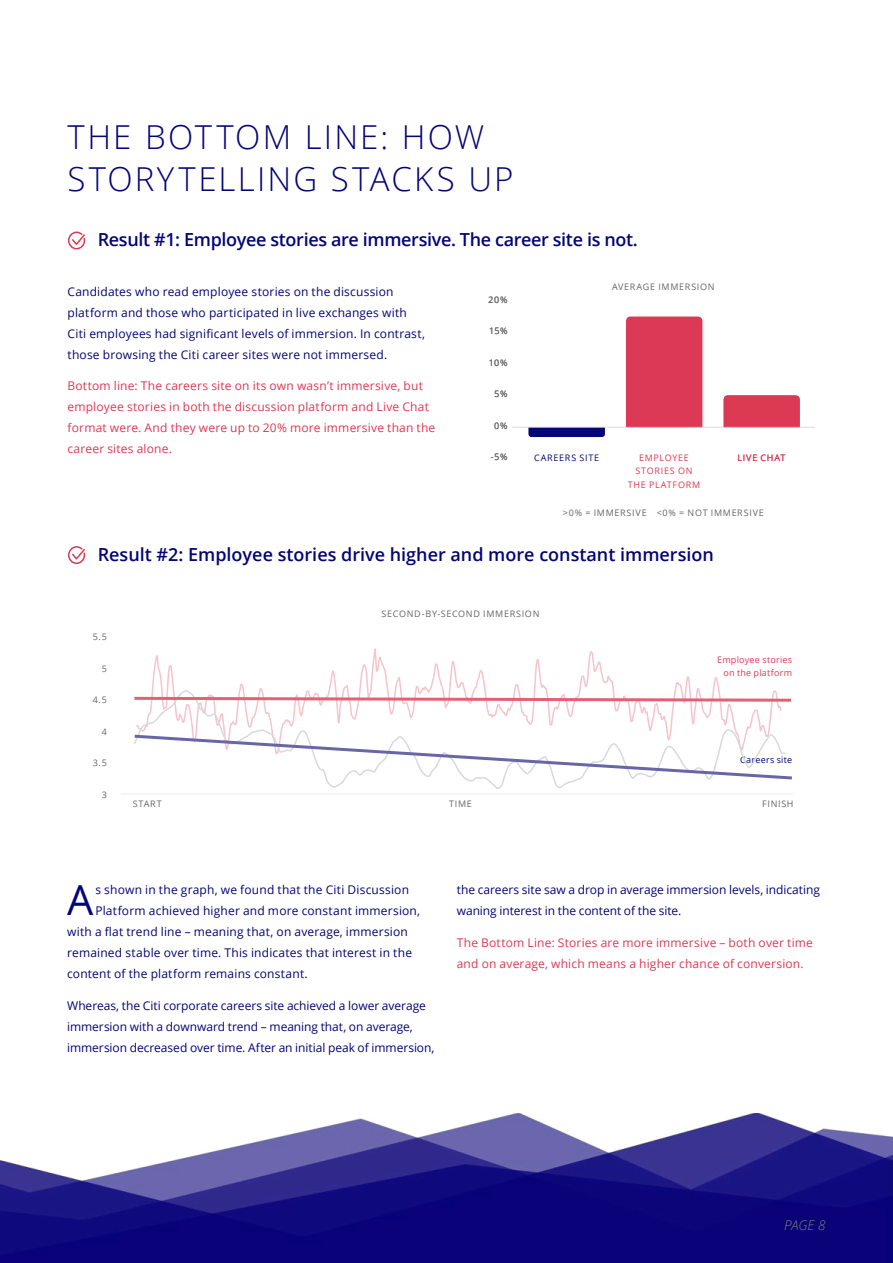
<style>
.page{position:relative;width:893px;height:1263px;background:#fff}
.page>*{position:absolute;margin:0;border:0;box-sizing:border-box;transform-origin:0 0}
.t1{font:41.4px "Open Sans";color:#040576}
.t2{font:300 33px/42px "Open Sans";letter-spacing:.065em;color:#040576}
.t3{font:600 18px "Open Sans";color:#040576}
.t4{font:600 18px "Open Sans";letter-spacing:-.02em;color:#040576}
.t5{font:italic 300 13.5px "Open Sans";color:#7e7e7e}
.t6{font:12px/21px "Open Sans";letter-spacing:.015em;color:#040576}
.t7{font:12px/21px "Open Sans";letter-spacing:.015em;color:#dc3954}
.t8{font:12px/21px "Open Sans";letter-spacing:-.005em;color:#040576}
.t9{font:9px "Open Sans";letter-spacing:.075em;color:#666}
.t10{font:9px/13.5px "Open Sans";letter-spacing:.08em;color:#dc3954;text-align:center}
.t11{font:9px/13.5px "Open Sans";letter-spacing:.025em;color:#dc3954;text-align:right}
.t12{font:9px "Open Sans";letter-spacing:.085em;color:#040576}
.t13{font:9px "Open Sans";letter-spacing:.025em;color:#040576}
.t14{font:9px "Open Sans";letter-spacing:.085em;color:#dc3954}
</style>
<div class="page">
<svg style="left:68px;top:231px;width:18px;height:18px"></svg>
<svg style="left:68px;top:546px;width:18px;height:18px"></svg>
<svg style="left:528px;top:428px;width:77px;height:9px"></svg>
<hr style="left:121px;top:793px;width:673px;height:1px;background:#d8d8d8">
<img style="left:0;top:1113px;width:893px;height:150px">
<div style="left:626px;top:317px;width:76px;height:110px;background:#dc3954"></div>
<svg style="left:723px;top:395px;width:77px;height:32px;background:#dc3c57"></svg>
<hr style="left:512px;top:427px;width:303px;height:1px;background:#d8d8d8">
<svg style="left:152px;top:648px;width:568px;height:41px"></svg>
<svg style="left:136px;top:689px;width:646px;height:100px"></svg>
<svg style="left:134px;top:695px;width:657px;height:8px"></svg>
<svg style="left:134px;top:733px;width:658px;height:48px"></svg>
<h2 class="t2" style="left:68px;top:115px;width:448px">THE BOTTOM LINE: HOW<br>STORYTELLING STACKS UP</h2>
<h3 class="t4" style="left:98px;top:227px;width:541px">Result #1: Employee stories are immersive. The career site is not.</h3>
<p class="t6" style="left:68px;top:280px;width:359px">Candidates who read employee stories on the discussion platform and those who participated in live exchanges with Citi employees had significant levels of immersion. In contrast, those browsing the Citi career sites were not immersed.</p>
<p class="t7" style="left:68px;top:375px;width:369px">Bottom line: The careers site on its own wasn’t immersive, but employee stories in both the discussion platform and Live Chat format were. And they were up to 20% more immersive than the career sites alone.</p>
<p class="t9" style="left:612px;top:281px;width:104px">AVERAGE IMMERSION</p>
<p class="t9" style="left:488px;top:293px;width:21px">20%</p>
<p class="t9" style="left:489px;top:325px;width:20px">15%</p>
<p class="t9" style="left:489px;top:356px;width:20px">10%</p>
<p class="t9" style="left:494px;top:388px;width:15px">5%</p>
<p class="t9" style="left:494px;top:419px;width:15px">0%</p>
<p class="t9" style="left:491px;top:451px;width:18px">-5%</p>
<p class="t14" style="left:737px;top:451px;width:49px">LIVE CHAT</p>
<p class="t10" style="left:628px;top:451px;width:74px">EMPLOYEE<br>STORIES ON<br>THE PLATFORM</p>
<p class="t12" style="left:534px;top:451px;width:67px">CAREERS SITE</p>
<p class="t9" style="left:563px;top:506px;width:203px">&gt;0% = IMMERSIVE &lt;0% = NOT IMMERSIVE</p>
<h3 class="t3" style="left:98px;top:542px;width:618px">Result #2: Employee stories drive higher and more constant immersion</h3>
<p class="t9" style="left:93px;top:631px;width:16px">5.5</p>
<p class="t9" style="left:102px;top:662px;width:7px">5</p>
<p class="t9" style="left:93px;top:694px;width:16px">4.5</p>
<p class="t9" style="left:102px;top:725px;width:7px">4</p>
<p class="t9" style="left:93px;top:757px;width:16px">3.5</p>
<p class="t9" style="left:102px;top:788px;width:7px">3</p>
<p class="t9" style="left:382px;top:608px;width:159px">SECOND-BY-SECOND IMMERSION</p>
<p class="t11" style="left:717px;top:652px;width:77px">Employee stories on the platform</p>
<p class="t13" style="left:740px;top:753px;width:53px">Careers site</p>
<p class="t9" style="left:133px;top:797px;width:30px">START</p>
<p class="t9" style="left:449px;top:797px;width:24px">TIME</p>
<p class="t9" style="left:762px;top:797px;width:33px">FINISH</p>
<h1 class="t1" style="left:67px;top:872px;width:28px">A</h1>
<p class="t6" style="left:95px;top:879px;width:315px">s shown in the graph, we found that the Citi Discussion</p>
<p class="t6" style="left:95px;top:900px;width:326px">Platform achieved higher and more constant immersion,</p>
<p class="t6" style="left:67px;top:921px;width:342px">with a flat trend line – meaning that, on average, immersion</p>
<p class="t6" style="left:67px;top:942px;width:346px">remained stable over time. This indicates that interest in the</p>
<p class="t6" style="left:67px;top:963px;width:242px">content of the platform remains constant.</p>
<p class="t8" style="left:67px;top:994px;width:369px">Whereas, the Citi corporate careers site achieved a lower average immersion with a downward trend – meaning that, on average, immersion decreased over time. After an initial peak of immersion,</p>
<p class="t8" style="left:457px;top:879px;width:365px">the careers site saw a drop in average immersion levels, indicating waning interest in the content of the site.</p>
<p class="t7" style="left:457px;top:931px;width:358px">The Bottom Line: Stories are more immersive – both over time and on average, which means a higher chance of conversion.</p>
<p class="t5" style="left:784px;top:1216px;width:43px">PAGE 8</p>
</div>
